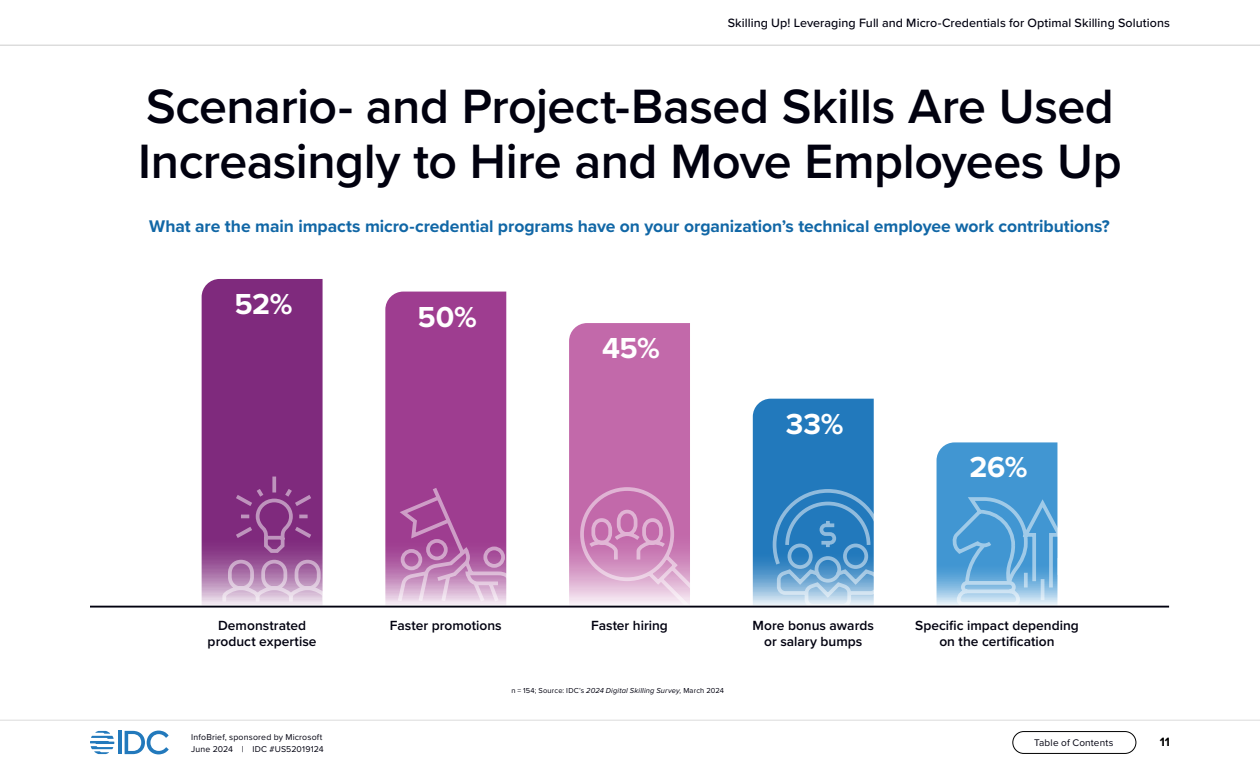
<style>
.page{position:relative;width:1260px;height:765px;background:#fff}
.page>*{position:absolute;margin:0;border:0;box-sizing:border-box;transform-origin:0 0}
.t1{font:600 50px/55px "Proxima Nova";letter-spacing:-.01em;color:#01010f}
.t2{font:700 30px "Proxima Nova";letter-spacing:-.01em;color:#fff}
.t3{font:700 17.5px "Proxima Nova";letter-spacing:-.005em;color:#1167a6}
.t4{font:600 13.75px/16.2px "Proxima Nova";color:#01010f;text-align:center}
.t5{font:500 12.5px "Proxima Nova";letter-spacing:.005em;color:#01010f}
.t6{font:700 12.5px "Proxima Nova";color:#000}
.t7{font:10px "Proxima Nova";letter-spacing:.015em;color:#01010f}
.t8{font:8.75px/12.5px "Proxima Nova";letter-spacing:.02em;color:#01010f}
.t9{font:7.5px "Proxima Nova";letter-spacing:.025em;color:#01010f}
.s1{font-style:italic}
</style>
<div class="page">
<hr style="left:0;top:720px;width:1260px;height:1px;background:#dbdbdb">
<hr style="left:118px;top:731px;width:4px;height:23px;background:#2279bc">
<svg style="left:125px;top:731px;width:44px;height:23px"></svg>
<svg style="left:90px;top:731px;width:24px;height:23px"></svg>
<div style="left:1013px;top:731px;width:123px;height:23px;border:1px solid #000;border-radius:11px"></div>
<hr style="left:0;top:45px;width:1260px;height:1px;background:#ccc">
<svg style="left:937px;top:442px;width:129px;height:164px;background:#69abdb"></svg>
<svg style="left:753px;top:399px;width:132px;height:207px;background:#4c92c8"></svg>
<svg style="left:569px;top:323px;width:140px;height:283px;background:#d08dbe"></svg>
<div style="left:202px;top:279px;width:121px;height:327px;background:#7f2a7d"></div>
<svg style="left:221px;top:473px;width:102px;height:130px;background:#9c5b9a"></svg>
<svg style="left:385px;top:292px;width:135px;height:314px;background:#af5fa3"></svg>
<hr style="left:90px;top:606px;width:1079px;height:2px;background:#01010f">
<p class="t5" style="left:728px;top:15px;width:444px">Skilling Up! Leveraging Full and Micro-Credentials for Optimal Skilling Solutions</p>
<h1 class="t1" style="left:138px;top:80px;width:985px">Scenario- and Project-Based Skills Are Used<br>Increasingly to Hire and Move Employees Up</h1>
<p class="t3" style="left:149px;top:213px;width:962px">What are the main impacts micro-credential programs have on your organization’s technical employee work contributions?</p>
<h2 class="t2" style="left:234px;top:282px;width:60px">52%</h2>
<h2 class="t2" style="left:418px;top:294px;width:61px">50%</h2>
<h2 class="t2" style="left:602px;top:326px;width:59px">45%</h2>
<h2 class="t2" style="left:786px;top:401px;width:59px">33%</h2>
<h2 class="t2" style="left:969px;top:445px;width:59px">26%</h2>
<p class="t4" style="left:208px;top:617px;width:110px">Demonstrated product expertise</p>
<p class="t4" style="left:390px;top:617px;width:113px">Faster promotions</p>
<p class="t4" style="left:591px;top:617px;width:78px">Faster hiring</p>
<p class="t4" style="left:753px;top:617px;width:123px">More bonus awards or salary bumps</p>
<p class="t4" style="left:915px;top:617px;width:165px">Specific impact depending on the certification</p>
<p class="t9" style="left:511px;top:686px;width:214px">n = 154; Source: IDC’s <span class="s1">2024 Digital Skilling Survey,</span> March 2024</p>
<p class="t8" style="left:191px;top:731px;width:134px">InfoBrief, sponsored by Microsoft<br>June 2024 | IDC #US52019124</p>
<p class="t7" style="left:1034px;top:737px;width:81px">Table of Contents</p>
<p class="t6" style="left:1160px;top:733px;width:12px">11</p>
</div>
